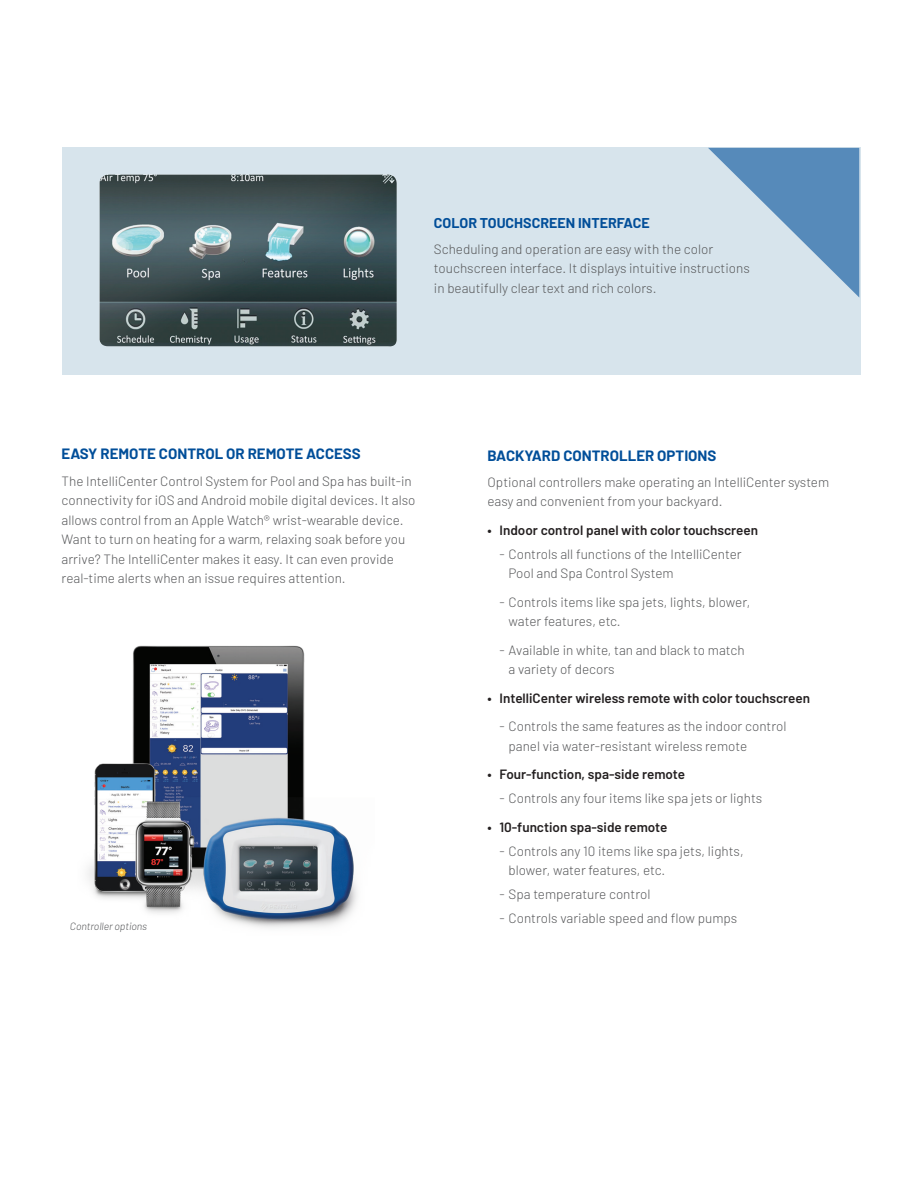
<style>
.page{position:relative;width:909px;height:1179px;background:#fff}
.page>*{position:absolute;margin:0;border:0;box-sizing:border-box;transform-origin:0 0}
.Sub-Headline_2{font:700 15px "Barlow";color:#014e99}
.Sub-Headline_2-2{font:700 14.25px "Barlow";color:#014e99}
.Body_Copy{font:300 13.5px/19.5px "Barlow";color:#57585a}
.Body_Copy-2{font:600 13.5px "Barlow";color:#231f20}
.Body_Copy-3{font:italic 300 10.5px "Barlow";letter-spacing:-.01em;color:#57585a}
</style>
<div class="page">
<div style="left:62px;top:148px;width:799px;height:227px;background:#d7e4ec"></div>
<img style="left:87px;top:645px;width:270px;height:283px">
<img style="left:100px;top:175px;width:297px;height:172px">
<svg style="left:708px;top:148px;width:151px;height:149px"></svg>
<p class="Sub-Headline_2-2" style="left:434px;top:212px;width:217px">COLOR TOUCHSCREEN INTERFACE</p>
<p class="Body_Copy" style="left:434px;top:238px;width:317px">Scheduling and operation are easy with the color touchscreen interface. It displays intuitive instructions in beautifully clear text and rich colors.</p>
<p class="Sub-Headline_2" style="left:62px;top:443px;width:301px">EASY REMOTE CONTROL OR REMOTE ACCESS</p>
<p class="Body_Copy" style="left:62px;top:470px;width:355px">The IntelliCenter Control System for Pool and Spa has built-in connectivity for iOS and Android mobile digital devices. It also allows control from an Apple Watch® wrist-wearable device.<br>Want to turn on heating for a warm, relaxing soak before you arrive? The IntelliCenter makes it easy. It can even provide real-time alerts when an issue requires attention.</p>
<p class="Body_Copy-3" style="left:70px;top:919px;width:79px">Controller options</p>
<p class="Sub-Headline_2" style="left:488px;top:444px;width:230px">BACKYARD CONTROLLER OPTIONS</p>
<p class="Body_Copy" style="left:488px;top:471px;width:343px">Optional controllers make operating an IntelliCenter system easy and convenient from your backyard.</p>
<p class="Body_Copy-2" style="left:488px;top:520px;width:272px">• Indoor control panel with color touchscreen</p>
<p class="Body_Copy" style="left:509px;top:543px;width:235px;text-indent:-9px">- Controls all functions of the IntelliCenter<br>Pool and Spa Control System</p>
<p class="Body_Copy" style="left:509px;top:591px;width:243px;text-indent:-9px">- Controls items like spa jets, lights, blower, water features, etc.</p>
<p class="Body_Copy" style="left:509px;top:639px;width:238px;text-indent:-9px">- Available in white, tan and black to match a variety of decors</p>
<p class="Body_Copy-2" style="left:488px;top:688px;width:324px">• IntelliCenter wireless remote with color touchscreen</p>
<p class="Body_Copy" style="left:509px;top:716px;width:280px;text-indent:-9px">- Controls the same features as the indoor control panel via water-resistant wireless remote</p>
<p class="Body_Copy-2" style="left:488px;top:765px;width:199px">• Four-function, spa-side remote</p>
<p class="Body_Copy" style="left:500px;top:788px;width:264px">- Controls any four items like spa jets or lights</p>
<p class="Body_Copy-2" style="left:488px;top:817px;width:181px">• 10-function spa-side remote</p>
<p class="Body_Copy" style="left:509px;top:840px;width:237px;text-indent:-9px">- Controls any 10 items like spa jets, lights, blower, water features, etc.</p>
<p class="Body_Copy" style="left:500px;top:884px;width:152px">- Spa temperature control</p>
<p class="Body_Copy" style="left:500px;top:908px;width:239px">- Controls variable speed and flow pumps</p>
</div>
